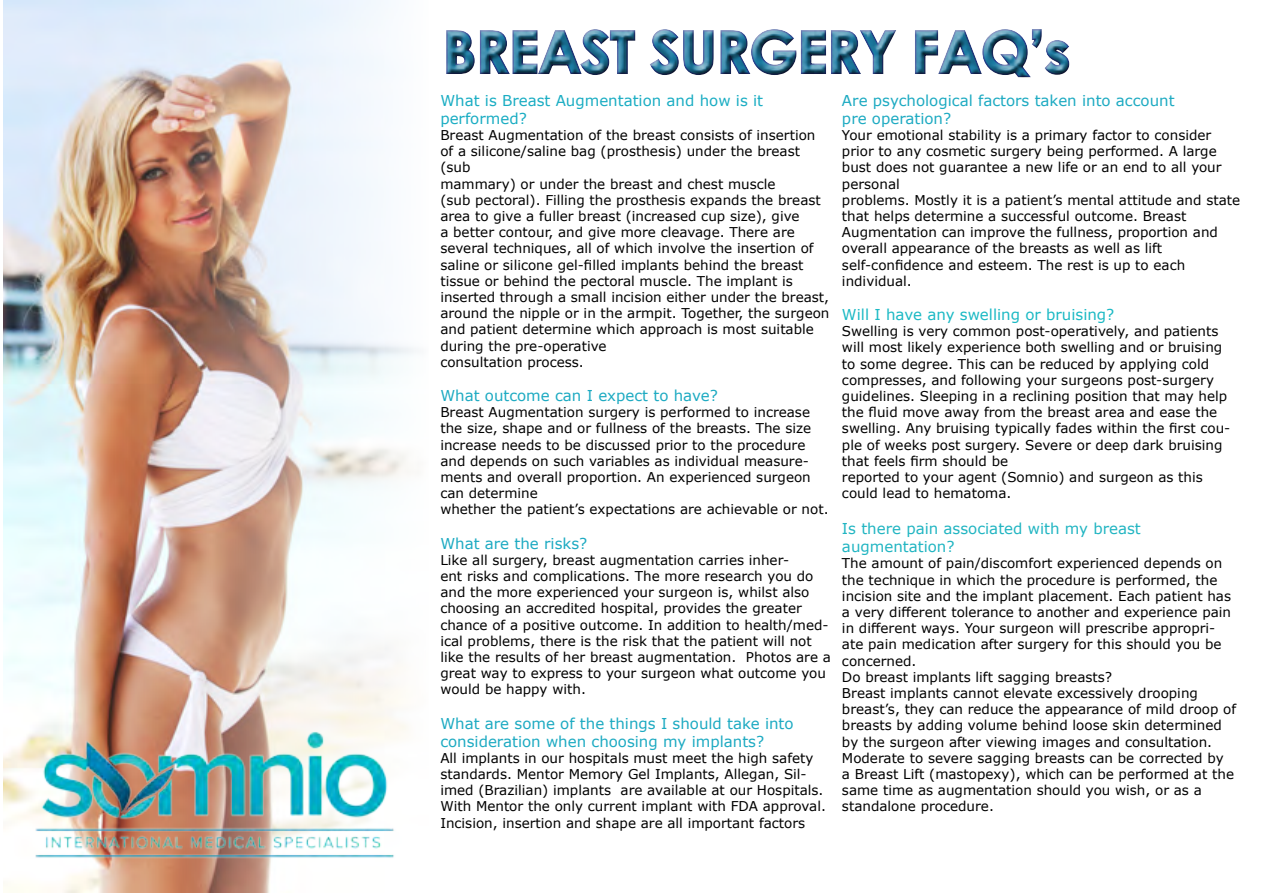
<style>
.page{position:relative;width:1263px;height:893px;background:#fff}
.page>*{position:absolute;margin:0;border:0;box-sizing:border-box;transform-origin:0 0}
.t1{font:700 57px "Century Gothic";color:#1b7ba3}
.t2{font:15px/18px "Verdana";color:#1daac2}
.t3{font:15px/18px "Verdana";color:#21b5c2}
.t4{font:15px/18px "Verdana";color:#1aadc3}
.t5{font:15px "Verdana";color:#1bb9c4}
.t6{font:13.5px/16.2px "Verdana";color:#000}
</style>
<div class="page">
<div style="left:434px;top:21px;width:647px;height:68px;background:#000;opacity:.75"></div>
<img style="left:3px;top:0;width:413px;height:893px">
<img style="left:25px;top:730px;width:376px;height:137px">
<h1 class="t1" style="left:443px;top:9px;width:628px">BREAST SURGERY FAQ’s</h1>
<p class="t4" style="left:440px;top:91px;width:324px">What is Breast Augmentation and how is it performed?</p>
<p class="t6" style="left:440px;top:127px;width:391px">Breast Augmentation of the breast consists of insertion of a silicone/saline bag (prosthesis) under the breast (sub<br>mammary) or under the breast and chest muscle<br>(sub pectoral). Filling the prosthesis expands the breast area to give a fuller breast (increased cup size), give<br>a better contour, and give more cleavage. There are several techniques, all of which involve the insertion of saline or silicone gel-filled implants behind the breast tissue or behind the pectoral muscle. The implant is inserted through a small incision either under the breast, around the nipple or in the armpit. Together, the surgeon and patient determine which approach is most suitable during the pre-operative<br>consultation process.</p>
<p class="t2" style="left:440px;top:386px;width:279px">What outcome can I expect to have?</p>
<p class="t6" style="left:440px;top:404px;width:390px">Breast Augmentation surgery is performed to increase the size, shape and or fullness of the breasts. The size increase needs to be discussed prior to the procedure and depends on such variables as individual measure&shy;ments and overall proportion. An experienced surgeon can determine<br>whether the patient’s expectations are achievable or not.</p>
<p class="t2" style="left:440px;top:534px;width:148px">What are the risks?</p>
<p class="t6" style="left:440px;top:552px;width:392px">Like all surgery, breast augmentation carries inher-<br>ent risks and complications. The more research you do and the more experienced your surgeon is, whilst also choosing an accredited hospital, provides the greater chance of a positive outcome. In addition to health/med&shy;ical problems, there is the risk that the patient will not like the results of her breast augmentation. Photos are a great way to express to your surgeon what outcome you would be happy with.</p>
<p class="t2" style="left:440px;top:714px;width:355px">What are some of the things I should take into consideration when choosing my implants?</p>
<p class="t6" style="left:440px;top:750px;width:387px">All implants in our hospitals must meet the high safety standards. Mentor Memory Gel Implants, Allegan, Sil&shy;imed (Brazilian) implants are available at our Hospitals.<br>With Mentor the only current implant with FDA approval.<br>Incision, insertion and shape are all important factors</p>
<p class="t2" style="left:842px;top:91px;width:334px">Are psychological factors taken into account pre operation?</p>
<p class="t6" style="left:842px;top:127px;width:400px">Your emotional stability is a primary factor to consider prior to any cosmetic surgery being performed. A large bust does not guarantee a new life or an end to all your personal<br>problems. Mostly it is a patient’s mental attitude and state that helps determine a successful outcome. Breast Augmentation can improve the fullness, proportion and overall appearance of the breasts as well as lift self-confidence and esteem. The rest is up to each individual.</p>
<p class="t5" style="left:842px;top:304px;width:274px">Will I have any swelling or bruising?</p>
<p class="t6" style="left:842px;top:323px;width:390px">Swelling is very common post-operatively, and patients will most likely experience both swelling and or bruising to some degree. This can be reduced by applying cold compresses, and following your surgeons post-surgery guidelines. Sleeping in a reclining position that may help the fluid move away from the breast area and ease the swelling. Any bruising typically fades within the first cou&shy;ple of weeks post surgery. Severe or deep dark bruising that feels firm should be<br>reported to your agent (Somnio) and surgeon as this could lead to hematoma.</p>
<p class="t3" style="left:842px;top:520px;width:300px">Is there pain associated with my breast augmentation?</p>
<p class="t6" style="left:842px;top:555px;width:396px">The amount of pain/discomfort experienced depends on the technique in which the procedure is performed, the incision site and the implant placement. Each patient has a very different tolerance to another and experience pain in different ways. Your surgeon will prescribe appropri&shy;ate pain medication after surgery for this should you be concerned.<br>Do breast implants lift sagging breasts?<br>Breast implants cannot elevate excessively drooping breast’s, they can reduce the appearance of mild droop of breasts by adding volume behind loose skin determined by the surgeon after viewing images and consultation.<br>Moderate to severe sagging breasts can be corrected by<br>a Breast Lift (mastopexy), which can be performed at the same time as augmentation should you wish, or as a standalone procedure.</p>
</div>
